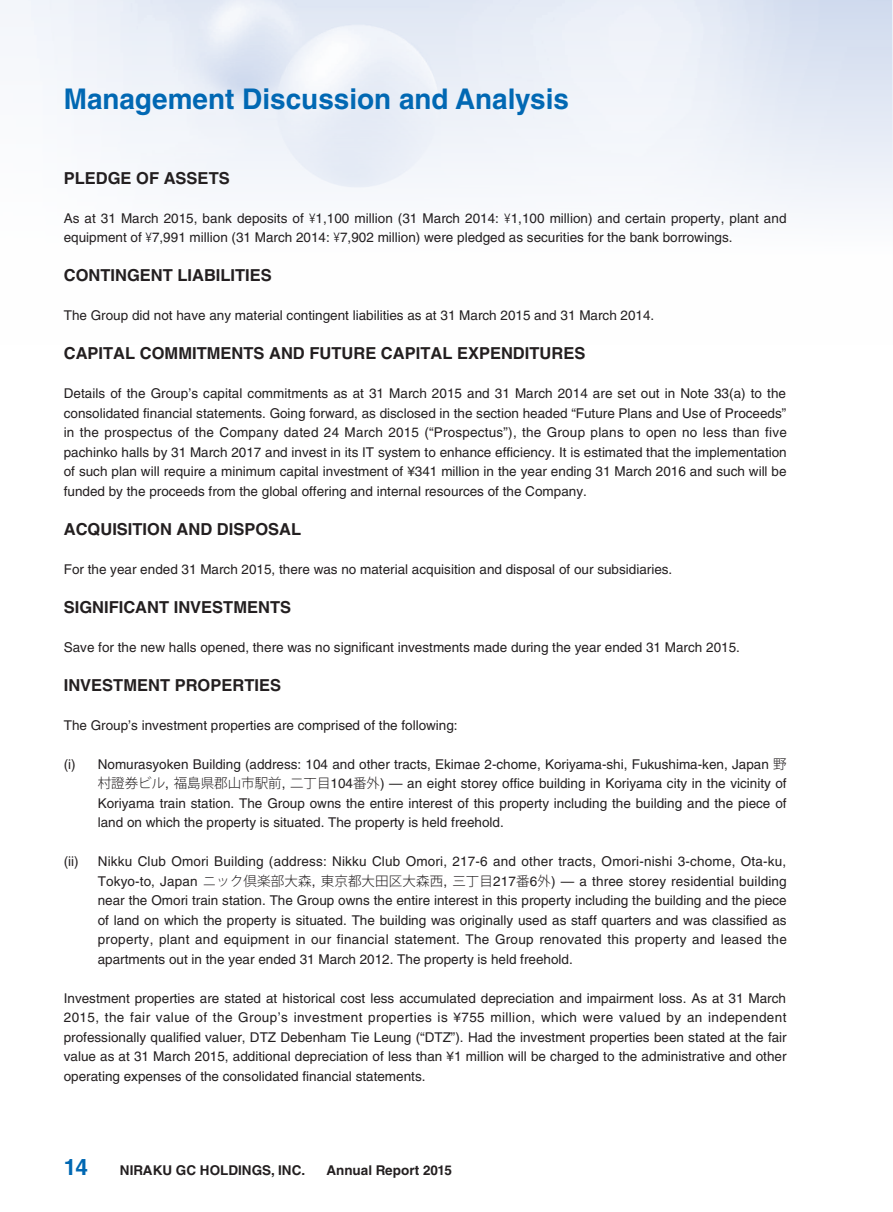
<style>
.page{position:relative;width:893px;height:1212px;background:#fff}
.page>*{position:absolute;margin:0;border:0;box-sizing:border-box;transform-origin:0 0}
.t1{font:700 28.5px "Helvetica LT Std";color:#0168b3}
.t2{font:700 22.5px "Helvetica LT Std";color:#0168b3}
._01_H1{font:700 16.5px "Helvetica LT Std";color:#231f20}
._00_txt{font:13.5px/19.5px "Helvetica LT Std";color:#231f20;text-align:justify}
.t3{font:700 13.5px "Helvetica LT Std";color:#231f20}
.s1{font-family:"Helvetica Neue LT Std";font-weight:300;font-stretch:condensed}
.s2{font-family:"Koz Go Pr 6 N";font-weight:300}
</style>
<div class="page">
<h1 class="t1" style="left:64px;top:81px;width:507px">Management Discussion and Analysis</h1>
<p class="_01_H1" style="left:64px;top:168px;width:167px">PLEDGE OF ASSETS</p>
<p class="_00_txt" style="left:64px;top:208px;width:724px">As at 31 March 2015, bank deposits of <span class="s1">¥</span>1,100 million (31 March 2014: <span class="s1">¥</span>1,100 million) and certain property, plant and equipment of <span class="s1">¥</span>7,991 million (31 March 2014: <span class="s1">¥</span>7,902 million) were pledged as securities for the bank borrowings.</p>
<p class="_01_H1" style="left:64px;top:265px;width:210px">CONTINGENT LIABILITIES</p>
<p class="_00_txt" style="left:64px;top:306px;width:592px">The Group did not have any material contingent liabilities as at 31 March 2015 and 31 March 2014.</p>
<p class="_01_H1" style="left:64px;top:343px;width:523px">CAPITAL COMMITMENTS AND FUTURE CAPITAL EXPENDITURES</p>
<p class="_00_txt" style="left:64px;top:384px;width:724px">Details of the Group’s capital commitments as at 31 March 2015 and 31 March 2014 are set out in Note 33(a) to the consolidated financial statements. Going forward, as disclosed in the section headed “Future Plans and Use of Proceeds” in the prospectus of the Company dated 24 March 2015 (“Prospectus”), the Group plans to open no less than five pachinko halls by 31 March 2017 and invest in its IT system to enhance efficiency. It is estimated that the implementation of such plan will require a minimum capital investment of ¥341 million in the year ending 31 March 2016 and such will be funded by the proceeds from the global offering and internal resources of the Company.</p>
<p class="_01_H1" style="left:64px;top:519px;width:239px">ACQUISITION AND DISPOSAL</p>
<p class="_00_txt" style="left:64px;top:559px;width:610px">For the year ended 31 March 2015, there was no material acquisition and disposal of our subsidiaries.</p>
<p class="_01_H1" style="left:64px;top:597px;width:229px">SIGNIFICANT INVESTMENTS</p>
<p class="_00_txt" style="left:64px;top:637px;width:678px">Save for the new halls opened, there was no significant investments made during the year ended 31 March 2015.</p>
<p class="_01_H1" style="left:64px;top:675px;width:219px">INVESTMENT PROPERTIES</p>
<p class="_00_txt" style="left:64px;top:715px;width:395px">The Group’s investment properties are comprised of the following:</p>
<p class="_00_txt" style="left:98px;top:754px;width:690px;text-indent:-34px">(i) Nomurasyoken Building (address: 104 and other tracts, Ekimae 2-chome, Koriyama-shi, Fukushima-ken, Japan <span class="s2">野村證券ビル</span>, <span class="s2">福島県郡山市駅前</span>, <span class="s2">二丁目</span>104<span class="s2">番外</span>) — an eight storey office building in Koriyama city in the vicinity of Koriyama train station. The Group owns the entire interest of this property including the building and the piece of land on which the property is situated. The property is held freehold.</p>
<p class="_00_txt" style="left:98px;top:852px;width:691px;text-indent:-34px">(ii) Nikku Club Omori Building (address: Nikku Club Omori, 217-6 and other tracts, Omori-nishi 3-chome, Ota-ku, Tokyo-to, Japan <span class="s2">ニック倶楽部大森</span>, <span class="s2">東京都大田区大森西</span>, <span class="s2">三丁目</span>217<span class="s2">番</span>6<span class="s2">外</span>) — a three storey residential building near the Omori train station. The Group owns the entire interest in this property including the building and the piece of land on which the property is situated. The building was originally used as staff quarters and was classified as property, plant and equipment in our financial statement. The Group renovated this property and leased the apartments out in the year ended 31 March 2012. The property is held freehold.</p>
<p class="_00_txt" style="left:64px;top:988px;width:724px">Investment properties are stated at historical cost less accumulated depreciation and impairment loss. As at 31 March 2015, the fair value of the Group’s investment properties is ¥755 million, which were valued by an independent professionally qualified valuer, DTZ Debenham Tie Leung (“DTZ”). Had the investment properties been stated at the fair value as at 31 March 2015, additional depreciation of less than ¥1 million will be charged to the administrative and other operating expenses of the consolidated financial statements.</p>
<h2 class="t2" style="left:64px;top:1154px;width:26px">14</h2>
<p class="t3" style="left:120px;top:1162px;width:187px">NIRAKU GC HOLDINGS, INC.</p>
<p class="t3" style="left:326px;top:1162px;width:127px">Annual Report 2015</p>
</div>
